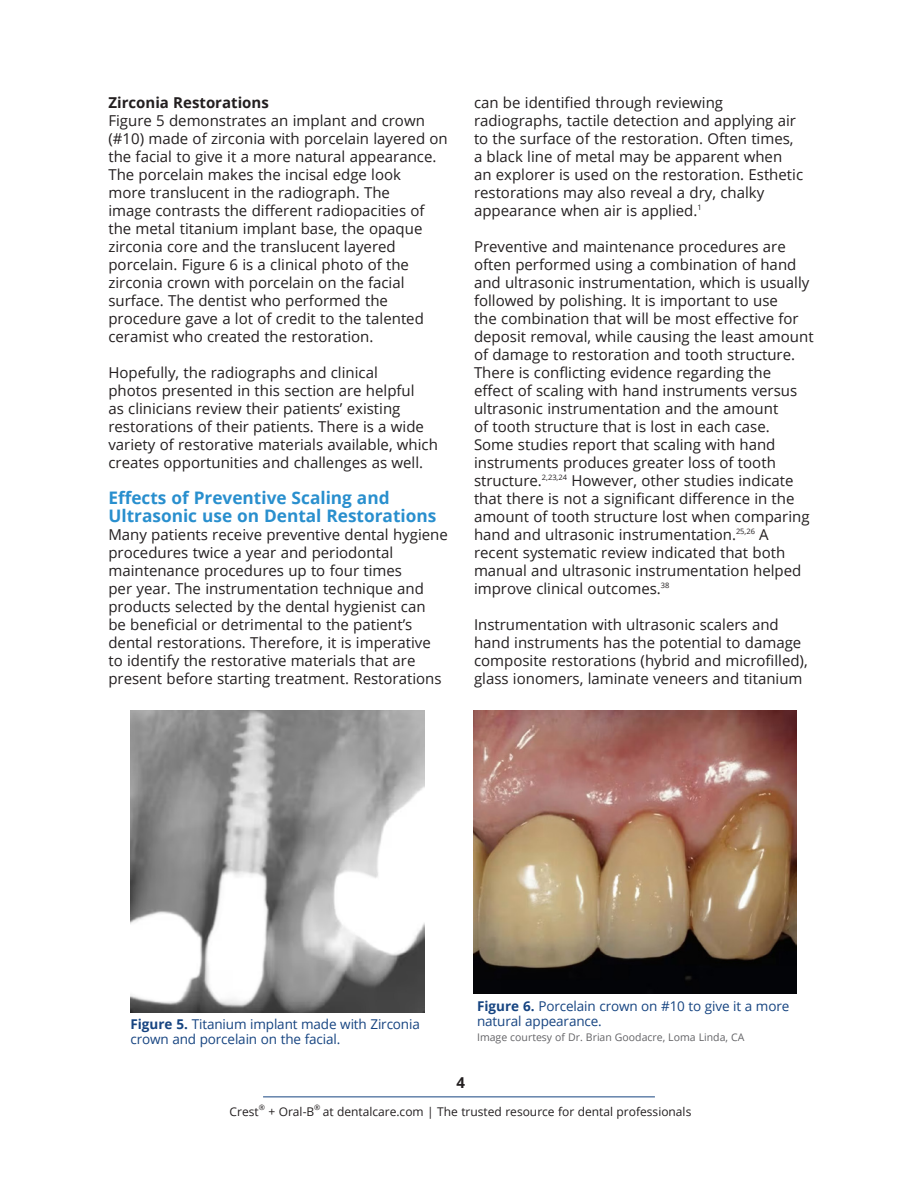
<style>
.page{position:relative;width:918px;height:1188px;background:#fff}
.page>*{position:absolute;margin:0;border:0;box-sizing:border-box;transform-origin:0 0}
.Main_Body{font:700 17.25px/18px "Open Sans";color:#298fce}
.Main_Body-2{font:15px/18px "Open Sans";color:#231f20}
.Main_Body-3{font:700 15px "Open Sans";color:#231f20}
.Figure{font:13.5px/15px "Open Sans";letter-spacing:-.01em;color:#164481}
.t1{font:12px "Open Sans";color:#231f20}
.Figure-2{font:10.5px "Open Sans";color:#636366}
.t2{font:7.5px "Open Sans";color:#231f20}
.s1{font-weight:700}
</style>
<div class="page">
<hr style="left:263px;top:1096px;width:392px;height:1px;background:#164481">
<img style="left:130px;top:711px;width:294px;height:302px">
<img style="left:474px;top:711px;width:322px;height:282px">
<p class="Main_Body-3" style="left:108px;top:92px;width:162px">Zirconia Restorations</p>
<p class="Main_Body-2" style="left:108px;top:111px;width:341px">Figure 5 demonstrates an implant and crown (#10) made of zirconia with porcelain layered on the facial to give it a more natural appearance.<br>The porcelain makes the incisal edge look<br>more translucent in the radiograph. The<br>image contrasts the different radiopacities of the metal titanium implant base, the opaque zirconia core and the translucent layered porcelain. Figure 6 is a clinical photo of the zirconia crown with porcelain on the facial surface. The dentist who performed the procedure gave a lot of credit to the talented ceramist who created the restoration.</p>
<p class="Main_Body-2" style="left:108px;top:363px;width:331px">Hopefully, the radiographs and clinical<br>photos presented in this section are helpful<br>as clinicians review their patients’ existing restorations of their patients. There is a wide variety of restorative materials available, which creates opportunities and challenges as well.</p>
<p class="Main_Body" style="left:108px;top:488px;width:329px">Effects of Preventive Scaling and<br>Ultrasonic use on Dental Restorations</p>
<p class="Main_Body-2" style="left:108px;top:525px;width:341px">Many patients receive preventive dental hygiene procedures twice a year and periodontal maintenance procedures up to four times<br>per year. The instrumentation technique and products selected by the dental hygienist can<br>be beneficial or detrimental to the patient’s dental restorations. Therefore, it is imperative to identify the restorative materials that are present before starting treatment. Restorations</p>
<p class="Main_Body-2" style="left:474px;top:93px;width:331px">can be identified through reviewing radiographs, tactile detection and applying air to the surface of the restoration. Often times, a black line of metal may be apparent when an explorer is used on the restoration. Esthetic restorations may also reveal a dry, chalky appearance when air is applied.<sup>1</sup></p>
<p class="Main_Body-2" style="left:474px;top:237px;width:341px">Preventive and maintenance procedures are often performed using a combination of hand and ultrasonic instrumentation, which is usually followed by polishing. It is important to use<br>the combination that will be most effective for deposit removal, while causing the least amount of damage to restoration and tooth structure.<br>There is conflicting evidence regarding the effect of scaling with hand instruments versus ultrasonic instrumentation and the amount<br>of tooth structure that is lost in each case.<br>Some studies report that scaling with hand instruments produces greater loss of tooth structure.<sup>2,23,24</sup> However, other studies indicate that there is not a significant difference in the amount of tooth structure lost when comparing hand and ultrasonic instrumentation.<sup>25,26</sup> A recent systematic review indicated that both manual and ultrasonic instrumentation helped improve clinical outcomes.<sup>38</sup></p>
<p class="Main_Body-2" style="left:474px;top:615px;width:335px">Instrumentation with ultrasonic scalers and hand instruments has the potential to damage composite restorations (hybrid and microfilled), glass ionomers, laminate veneers and titanium</p>
<p class="Figure" style="left:130px;top:1016px;width:291px"><span class="s1">Figure 5.</span> Titanium implant made with Zirconia crown and porcelain on the facial.</p>
<p class="Figure" style="left:477px;top:998px;width:314px"><span class="s1">Figure 6.</span> Porcelain crown on #10 to give it a more natural appearance.</p>
<p class="Figure-2" style="left:477px;top:1030px;width:269px">Image courtesy of Dr. Brian Goodacre, Loma Linda, CA</p>
<p class="Main_Body-3" style="left:456px;top:1072px;width:10px">4</p>
<p class="t1" style="left:230px;top:1103px;width:31px">Crest</p>
<p class="t2" style="left:259px;top:1102px;width:8px">®</p>
<p class="t1" style="left:268px;top:1103px;width:47px">+ Oral-B</p>
<p class="t2" style="left:314px;top:1102px;width:8px">®</p>
<p class="t1" style="left:323px;top:1103px;width:370px">at dentalcare.com | The trusted resource for dental professionals</p>
</div>
